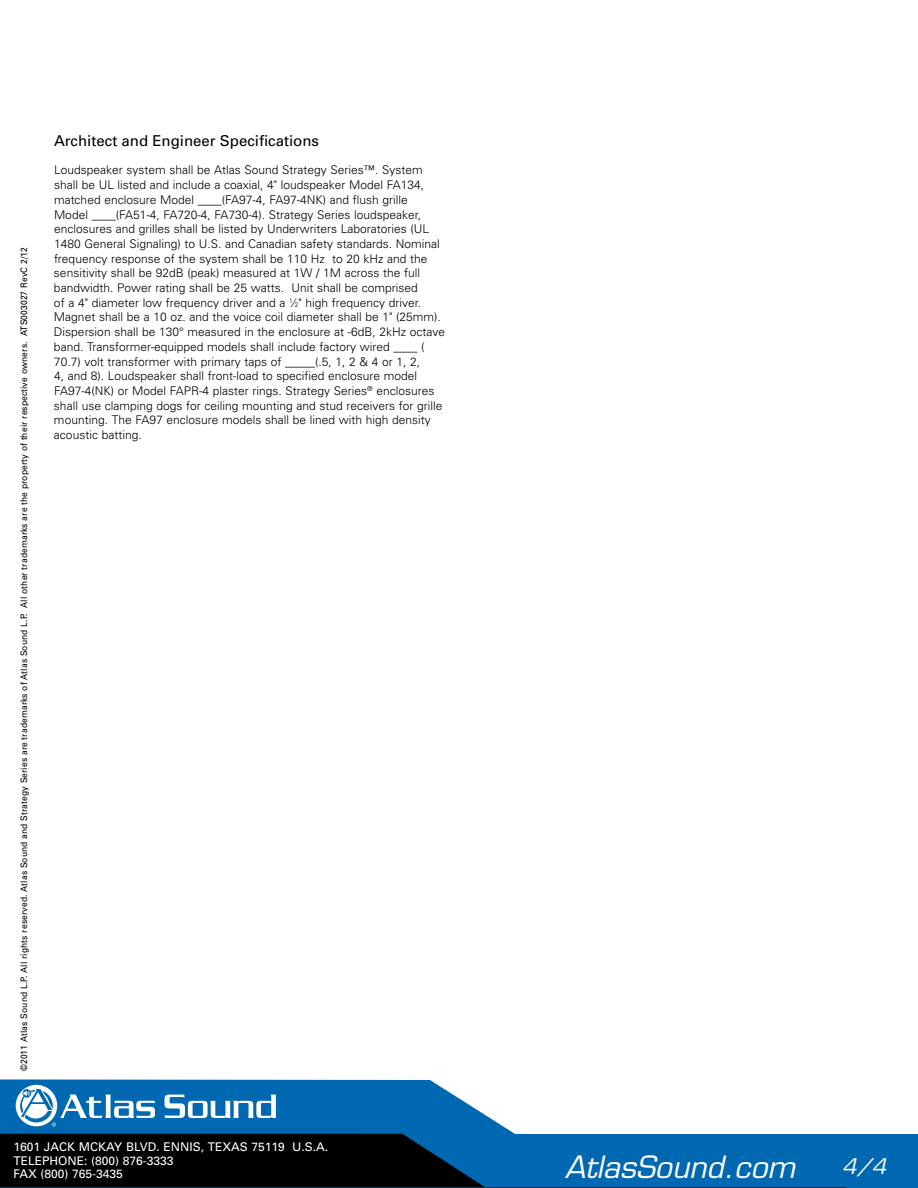
<style>
.page{position:relative;width:918px;height:1188px;background:#fff}
.page>*{position:absolute;margin:0;border:0;box-sizing:border-box;transform-origin:0 0}
.t1{font:italic 30px "Eurostile LT Std";color:#fff}
.t2{font:italic 21px "Eurostile LT Std";color:#fff}
.t3{font:15px "Univers";color:#000}
.t4{font:300 12px/14.7px "Univers";color:#000}
.t5{font:12px/13.5px "Univers";color:#fff}
.t6{font:9px "Univers";letter-spacing:.015em;color:#000;scale:.94 1}
.s1{font-size:6.6px}
</style>
<div class="page">
<svg style="left:0;top:1079px;width:918px;height:109px"></svg>
<svg style="left:0;top:1134px;width:847px;height:54px;background:#003053"></svg>
<svg style="left:164px;top:1095px;width:112px;height:23px"></svg>
<svg style="left:15px;top:1084px;width:43px;height:43px"></svg>
<div style="left:16px;top:1085px;width:41px;height:41px;background:#fff;border-radius:50%"></div>
<svg style="left:19px;top:1087px;width:136px;height:40px"></svg>
<p class="t6" style="left:19px;top:1071px;width:878px;rotate:-90deg">©2011 Atlas Sound L.P. All rights reserved. Atlas Sound and Strategy Series are trademarks of Atlas Sound L.P. All other trademarks are the property of their respective owners. ATS003027 RevC 2/12</p>
<p class="t3" style="left:54px;top:132px;width:267px">Architect and Engineer Specifications</p>
<p class="t4" style="left:54px;top:163px;width:393px">Loudspeaker system shall be Atlas Sound Strategy Series™. System shall be UL listed and include a coaxial, 4" loudspeaker Model FA134, matched enclosure Model ____(FA97-4, FA97-4NK) and flush grille<br>Model ____(FA51-4, FA720-4, FA730-4). Strategy Series loudspeaker, enclosures and grilles shall be listed by Underwriters Laboratories (UL 1480 General Signaling) to U.S. and Canadian safety standards. Nominal frequency response of the system shall be 110 Hz to 20 kHz and the sensitivity shall be 92dB (peak) measured at 1W / 1M across the full bandwidth. Power rating shall be 25 watts. Unit shall be comprised<br>of a 4" diameter low frequency driver and a <sup>1</sup>⁄<span class="s1">2</span>" high frequency driver.<br>Magnet shall be a 10 oz. and the voice coil diameter shall be 1" (25mm).<br>Dispersion shall be 130° measured in the enclosure at -6dB, 2kHz octave band. Transformer-equipped models shall include factory wired ____ ( 70.7) volt transformer with primary taps of _____(.5, 1, 2 &amp; 4 or 1, 2,<br>4, and 8). Loudspeaker shall front-load to specified enclosure model FA97-4(NK) or Model FAPR-4 plaster rings. Strategy Series<sup>®</sup> enclosures shall use clamping dogs for ceiling mounting and stud receivers for grille mounting. The FA97 enclosure models shall be lined with high density acoustic batting.</p>
<p class="t5" style="left:14px;top:1140px;width:316px">1601 JACK MCKAY BLVD. ENNIS, TEXAS 75119 U.S.A.<br>TELEPHONE: (800) 876-3333<br>FAX (800) 765-3435</p>
<h1 class="t1" style="left:565px;top:1149px;width:232px">AtlasSound.com</h1>
<h2 class="t2" style="left:842px;top:1154px;width:46px">4/4</h2>
</div>
